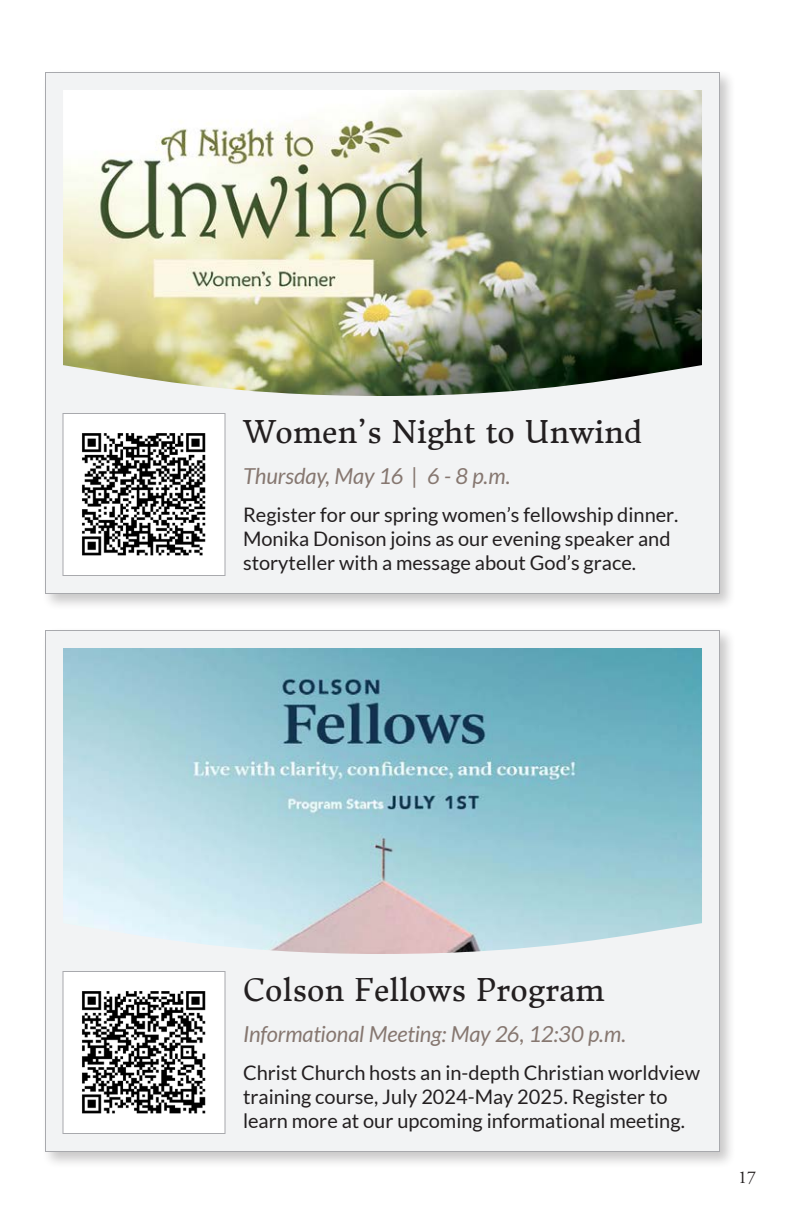
<style>
.page{position:relative;width:792px;height:1224px;background:#fff}
.page>*{position:absolute;margin:0;border:0;box-sizing:border-box;transform-origin:0 0}
.t1{font:30px "Donegal One";color:#231f20}
.t2{font:italic 22px "Lato";letter-spacing:-.005em;color:#867770}
.t3{font:20px/24px "Lato";color:#231f20}
.t4{font:18px "Adobe Garamond Pro";color:#231f20}
</style>
<div class="page">
<div style="left:41px;top:626px;width:695px;height:543px;background:#231f20;opacity:.25"></div>
<div style="left:45px;top:630px;width:675px;height:522px;background:#f2f3f4;border:1px solid #a8a9ad"></div>
<img style="left:63px;top:648px;width:639px;height:306px">
<div style="left:63px;top:972px;width:162px;height:162px;background:#fff"></div>
<img style="left:82px;top:991px;width:124px;height:123px">
<div style="left:62px;top:971px;width:164px;height:163px;border:1px solid #a8a9ad"></div>
<div style="left:41px;top:68px;width:695px;height:543px;background:#231f20;opacity:.25"></div>
<div style="left:45px;top:72px;width:675px;height:522px;background:#f2f3f4;border:1px solid #a8a9ad"></div>
<img style="left:63px;top:90px;width:639px;height:306px">
<div style="left:63px;top:414px;width:162px;height:162px;background:#fff"></div>
<img style="left:82px;top:433px;width:124px;height:123px">
<div style="left:62px;top:413px;width:164px;height:163px;border:1px solid #a8a9ad"></div>
<p class="t1" style="left:243px;top:414px;width:400px">Women’s Night to Unwind</p>
<p class="t2" style="left:243px;top:464px;width:269px">Thursday, May 16 | 6 - 8 p.m.</p>
<p class="t3" style="left:243px;top:503px;width:437px">Register for our spring women’s fellowship dinner.<br>Monika Donison joins as our evening speaker and storyteller with a message about God’s grace.</p>
<p class="t1" style="left:243px;top:972px;width:363px">Colson Fellows Program</p>
<p class="t2" style="left:243px;top:1022px;width:385px">Informational Meeting: May 26, 12:30 p.m.</p>
<p class="t3" style="left:243px;top:1061px;width:459px">Christ Church hosts an in-depth Christian worldview training course, July 2024-May 2025. Register to learn more at our upcoming informational meeting.</p>
<p class="t4" style="left:738px;top:1167px;width:19px">17</p>
</div>
